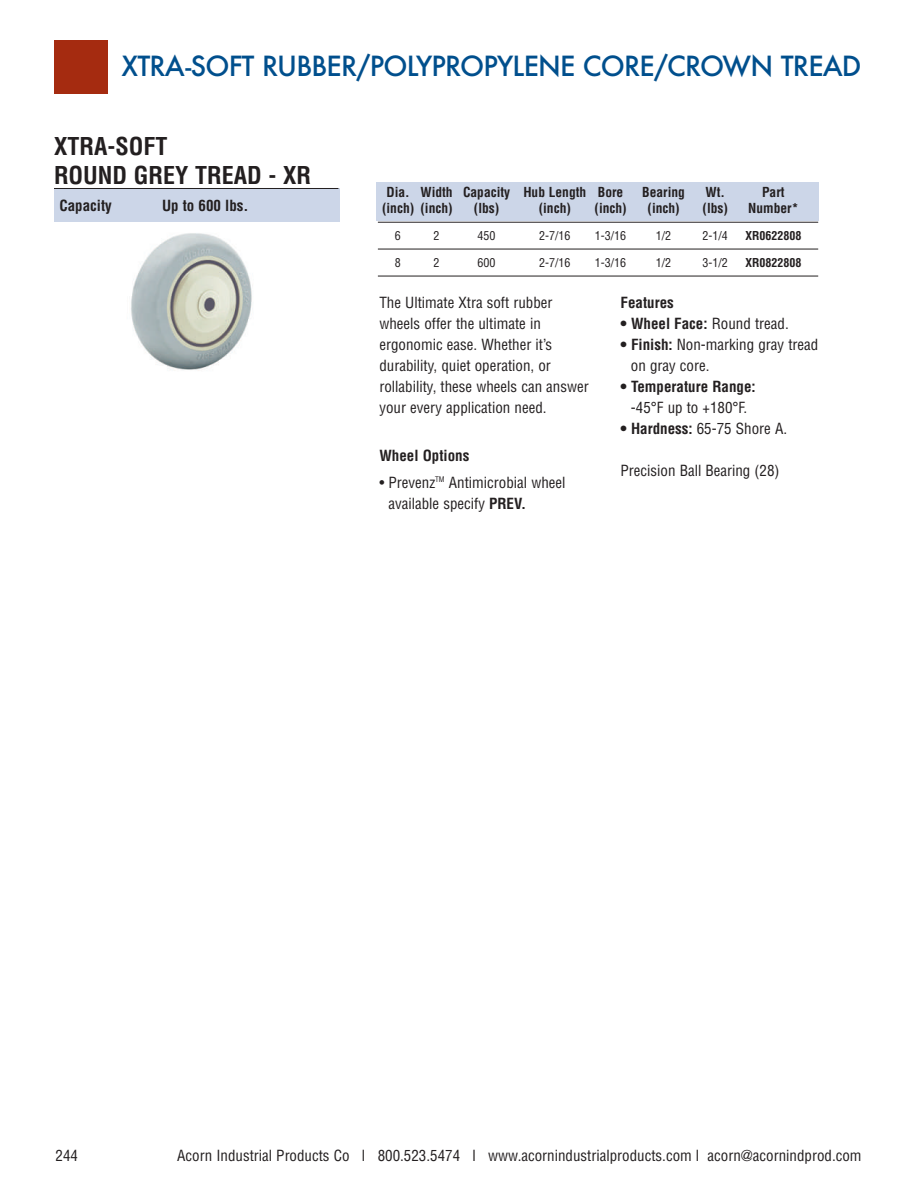
<style>
.page{position:relative;width:918px;height:1188px;background:#fff}
.page>*{position:absolute;margin:0;border:0;box-sizing:border-box;transform-origin:0 0}
.t1{font:500 27px "Futura";letter-spacing:-.03em;color:#004f8d}
.t2{font:700 condensed 24px/28.5px "Helvetica";color:#231f20}
.t3{font:condensed 15px/21px "Helvetica";color:#231f20}
.t4{font:700 condensed 15px "Helvetica";color:#231f20}
.t5{font:700 condensed 13.5px "Helvetica";color:#231f20}
.t6{font:condensed 12px "Helvetica";color:#231f20}
.t7{font:700 condensed 12px "Helvetica";color:#231f20}
.s1{font-weight:700}
.s2{font-weight:400}
</style>
<div class="page">
<div style="left:54px;top:188px;width:285px;height:34px;background:#ccd6e8"></div>
<hr style="left:54px;top:188px;width:284px;height:1px;background:#231f20">
<img style="left:131px;top:233px;width:121px;height:138px">
<div style="left:54px;top:40px;width:54px;height:54px;background:#a52b10"></div>
<div style="left:376px;top:182px;width:442px;height:39px;background:#ccd6e8"></div>
<hr style="left:378px;top:222px;width:440px;height:1px;background:#231f20">
<hr style="left:378px;top:249px;width:440px;height:1px;background:#231f20">
<hr style="left:378px;top:276px;width:440px;height:1px;background:#231f20">
<h1 class="t1" style="left:122px;top:51px;width:742px">XTRA-SOFT RUBBER/POLYPROPYLENE CORE/CROWN TREAD</h1>
<h2 class="t2" style="left:54px;top:133px;width:259px">XTRA-SOFT<br>ROUND GREY TREAD - XR</h2>
<p class="t4" style="left:59px;top:197px;width:54px">Capacity</p>
<p class="t4" style="left:162px;top:197px;width:88px">Up to 600 lbs.</p>
<p class="t5" style="left:387px;top:184px;width:238px">Dia. Width Capacity Hub Length Bore</p>
<p class="t5" style="left:642px;top:184px;width:44px">Bearing</p>
<p class="t5" style="left:706px;top:184px;width:21px">Wt.</p>
<p class="t5" style="left:762px;top:184px;width:24px">Part</p>
<p class="t5" style="left:382px;top:201px;width:72px">(inch) (inch)</p>
<p class="t5" style="left:474px;top:201px;width:27px">(lbs)</p>
<p class="t5" style="left:539px;top:201px;width:34px">(inch)</p>
<p class="t5" style="left:595px;top:201px;width:34px">(inch)</p>
<p class="t5" style="left:648px;top:201px;width:34px">(inch)</p>
<p class="t5" style="left:703px;top:201px;width:27px">(lbs)</p>
<p class="t5" style="left:748px;top:201px;width:52px">Number*</p>
<p class="t6" style="left:395px;top:229px;width:7px">6</p>
<p class="t6" style="left:433px;top:229px;width:7px">2</p>
<p class="t6" style="left:478px;top:229px;width:19px">450</p>
<p class="t6" style="left:539px;top:229px;width:33px">2-7/16</p>
<p class="t6" style="left:595px;top:229px;width:33px">1-3/16</p>
<p class="t6" style="left:656px;top:229px;width:17px">1/2</p>
<p class="t6" style="left:703px;top:229px;width:27px">2-1/4</p>
<p class="t7" style="left:745px;top:229px;width:58px">XR0622808</p>
<p class="t6" style="left:395px;top:256px;width:7px">8</p>
<p class="t6" style="left:433px;top:256px;width:7px">2</p>
<p class="t6" style="left:478px;top:256px;width:19px">600</p>
<p class="t6" style="left:539px;top:256px;width:33px">2-7/16</p>
<p class="t6" style="left:595px;top:256px;width:33px">1-3/16</p>
<p class="t6" style="left:656px;top:256px;width:17px">1/2</p>
<p class="t6" style="left:703px;top:256px;width:27px">3-1/2</p>
<p class="t7" style="left:745px;top:256px;width:58px">XR0822808</p>
<p class="t3" style="left:379px;top:292px;width:211px">The Ultimate Xtra soft rubber wheels offer the ultimate in ergonomic ease. Whether it’s durability, quiet operation, or rollability, these wheels can answer your every application need.</p>
<p class="t4" style="left:379px;top:447px;width:91px">Wheel Options</p>
<p class="t3" style="left:388px;top:472px;width:179px;text-indent:-9px">• Prevenz<sup>TM</sup> Antimicrobial wheel available specify <span class="s1">PREV.</span></p>
<p class="t4" style="left:621px;top:294px;width:55px">Features</p>
<p class="t4" style="left:621px;top:315px;width:170px">• Wheel Face: <span class="s2">Round tread.</span></p>
<p class="t3" style="left:631px;top:334px;width:189px;text-indent:-10px"><span class="s1">• Finish:</span> Non-marking gray tread on gray core.</p>
<p class="t4" style="left:621px;top:378px;width:137px">• Temperature Range:</p>
<p class="t3" style="left:631px;top:397px;width:118px">-45°F up to +180°F.</p>
<p class="t3" style="left:621px;top:418px;width:168px"><span class="s1">• Hardness:</span> 65-75 Shore A.</p>
<p class="t3" style="left:621px;top:460px;width:160px">Precision Ball Bearing (28)</p>
<p class="t3" style="left:56px;top:1146px;width:24px">244</p>
<p class="t3" style="left:177px;top:1146px;width:686px">Acorn Industrial Products Co l 800.523.5474 l www.acornindustrialproducts.com l acorn@acornindprod.com</p>
</div>
